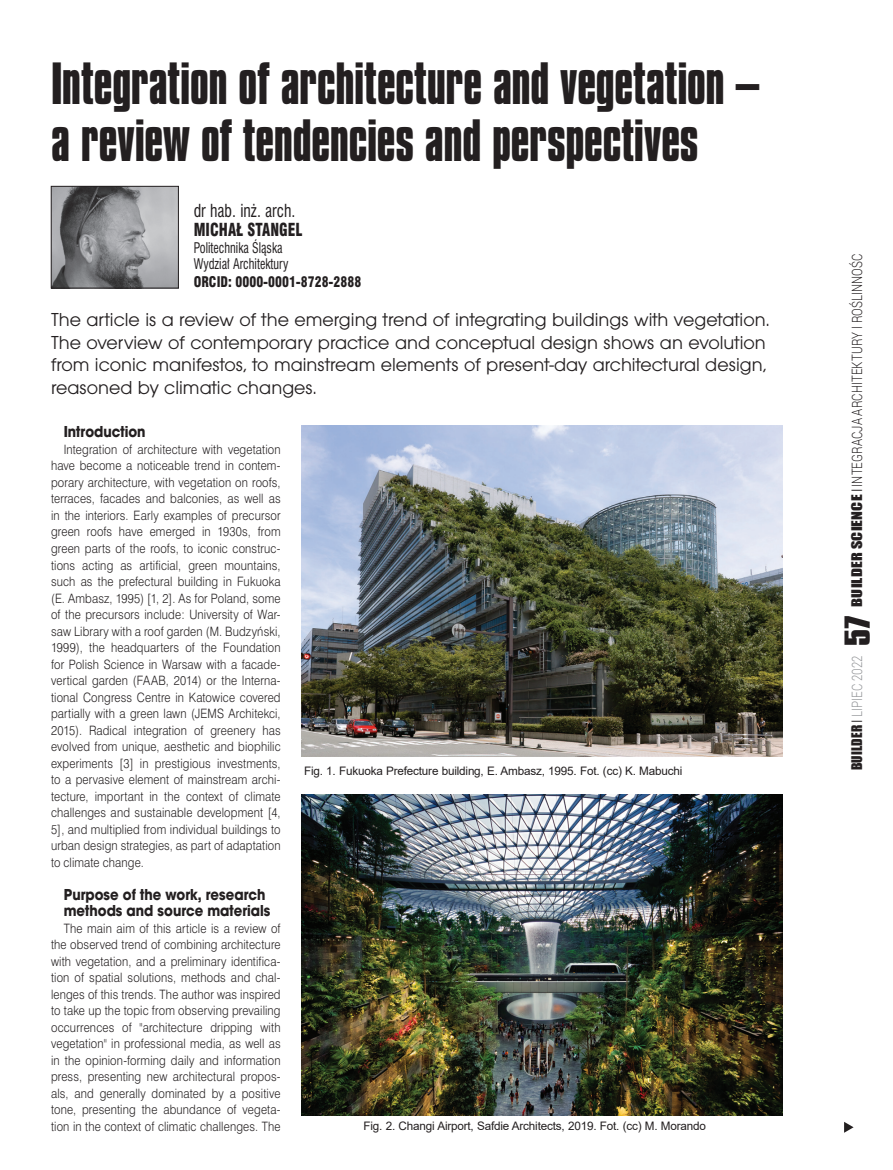
<style>
.page{position:relative;width:893px;height:1170px;background:#fff}
.page>*{position:absolute;margin:0;border:0;box-sizing:border-box;transform-origin:0 0}
.Tytul_Compacta{font:700 49.5px/57px "Compacta PL";letter-spacing:-.005em;color:#231f20;scale:.92 1}
.lead{font:19.5px/22.5px "Avant Gar Got Itc TEE";color:#231f20}
.srodtytul{font:700 16.5px/16.5px "Avant Gar Got Itc TEE";color:#231f20;scale:.9 1}
.autor_nazwisko{font:16.5px/19.5px "Swis 721 Cn PL";color:#231f20;scale:.9 1}
.t1{font:300 14.25px "Roboto";letter-spacing:.01em;color:#231f20;scale:.8 1}
.t2{font:300 14.25px "Roboto";color:#939598;scale:.8 1}
.autor_nazwisko-2{font:13.5px/16.5px "Swis 721 Cn PL";color:#231f20;scale:.85 1}
.autor_nazwisko-3{font:13.5px "Swis 721 Blk Cn PL";color:#231f20;scale:.9 1}
.tekst_swiss{font:12px/16.5px "Swis 721 Lt PL";letter-spacing:.01em;color:#231f20;text-align:justify;scale:.89 1}
.Fot_podpis{font:11.7px "Arial";letter-spacing:-.015em;color:#231f20}
.s1{font-family:"Swis 721 Blk Cn PL"}
.s2{font-family:"Impact";font-weight:400;font-size:13.5px}
.s3{font-family:"Swis 721 Lt PL";font-weight:400;font-size:13.5px}
.s4{font-family:"Impact";font-weight:400;font-size:13.5px;color:#231f20}
.s5{font-family:"Swis 721 Lt PL";font-weight:400;font-size:13.5px;color:#231f20}
.s6{font-family:"Compacta PL";font-weight:700;font-size:30px;color:#231f20}
</style>
<div class="page">
<img style="left:53px;top:188px;width:124px;height:98px">
<div style="left:51px;top:186px;width:128px;height:102px;border:1px solid #231f20"></div>
<img style="left:302px;top:425px;width:480px;height:331px">
<img style="left:302px;top:794px;width:480px;height:321px">
<svg style="left:844px;top:1122px;width:10px;height:10px"></svg>
<p class="Tytul_Compacta" style="left:51px;top:56px;width:771px">Integration of architecture and vegetation – a review of tendencies and perspectives</p>
<p class="autor_nazwisko" style="left:194px;top:200px;width:122px">dr hab. inż. arch.<br><span class="s1">MICHAŁ STANGEL</span></p>
<p class="autor_nazwisko-2" style="left:194px;top:239px;width:113px">Politechnika Śląska<br>Wydział Architektury</p>
<p class="autor_nazwisko-3" style="left:194px;top:273px;width:188px">ORCID: 0000-0001-8728-2888</p>
<p class="lead" style="left:51px;top:308px;width:720px">The article is a review of the emerging trend of integrating buildings with vegetation.<br>The overview of contemporary practice and conceptual design shows an evolution from iconic manifestos, to mainstream elements of present-day architectural design, reasoned by climatic changes.</p>
<p class="srodtytul" style="left:64px;top:423px;width:92px">Introduction</p>
<p class="tekst_swiss" style="left:51px;top:441px;width:259px;text-indent:13px">Integration of architecture with vegetation have become a noticeable trend in contem&shy;porary architecture, with vegetation on roofs, terraces, facades and balconies, as well as in the interiors. Early examples of precursor green roofs have emerged in 1930s, from green parts of the roofs, to iconic construc&shy;tions acting as artificial, green mountains, such as the prefectural building in Fukuoka (E. Ambasz, 1995) [1, 2]. As for Poland, some of the precursors include: University of War&shy;saw Library with a roof garden (M. Budzyński, 1999), the headquarters of the Foundation for Polish Science in Warsaw with a facade&shy;vertical garden (FAAB, 2014) or the Interna&shy;tional Congress Centre in Katowice covered partially with a green lawn (JEMS Architekci, 2015). Radical integration of greenery has evolved from unique, aesthetic and biophilic experiments [3] in prestigious investments, to a pervasive element of mainstream archi&shy;tecture, important in the context of climate challenges and sustainable development [4, 5], and multiplied from individual buildings to urban design strategies, as part of adaptation to climate change.</p>
<p class="srodtytul" style="left:64px;top:885px;width:231px">Purpose of the work, research methods and source materials</p>
<p class="tekst_swiss" style="left:51px;top:919px;width:260px;text-indent:13px">The main aim of this article is a review of the observed trend of combining architecture with vegetation, and a preliminary identifica&shy;tion of spatial solutions, methods and chal&shy;lenges of this trends. The author was inspired to take up the topic from observing prevailing occurrences of "architecture dripping with vegetation" in professional media, as well as in the opinion-forming daily and information press, presenting new architectural propos&shy;als, and generally dominated by a positive tone, presenting the abundance of vegeta&shy;tion in the context of climatic challenges. The</p>
<p class="Fot_podpis" style="left:304px;top:762px;width:380px">Fig. 1. Fukuoka Prefecture building, E. Ambasz, 1995. Fot. (cc) K. Mabuchi</p>
<p class="Fot_podpis" style="left:364px;top:1117px;width:344px">Fig. 2. Changi Airport, Safdie Architects, 2019. Fot. (cc) M. Morando</p>
<p class="t1" style="left:847px;top:606px;width:443px;rotate:-90deg"><span class="s2">BUILDER SCIENCE</span> <span class="s3">I</span> INTEGRACJA ARCHITEKTURY I ROŚLINNOŚC</p>
<p class="t2" style="left:847px;top:770px;width:195px;rotate:-90deg"><span class="s4">BUILDER</span> <span class="s5">I</span> LIPIEC 2022 <span class="s6">57</span></p>
</div>
